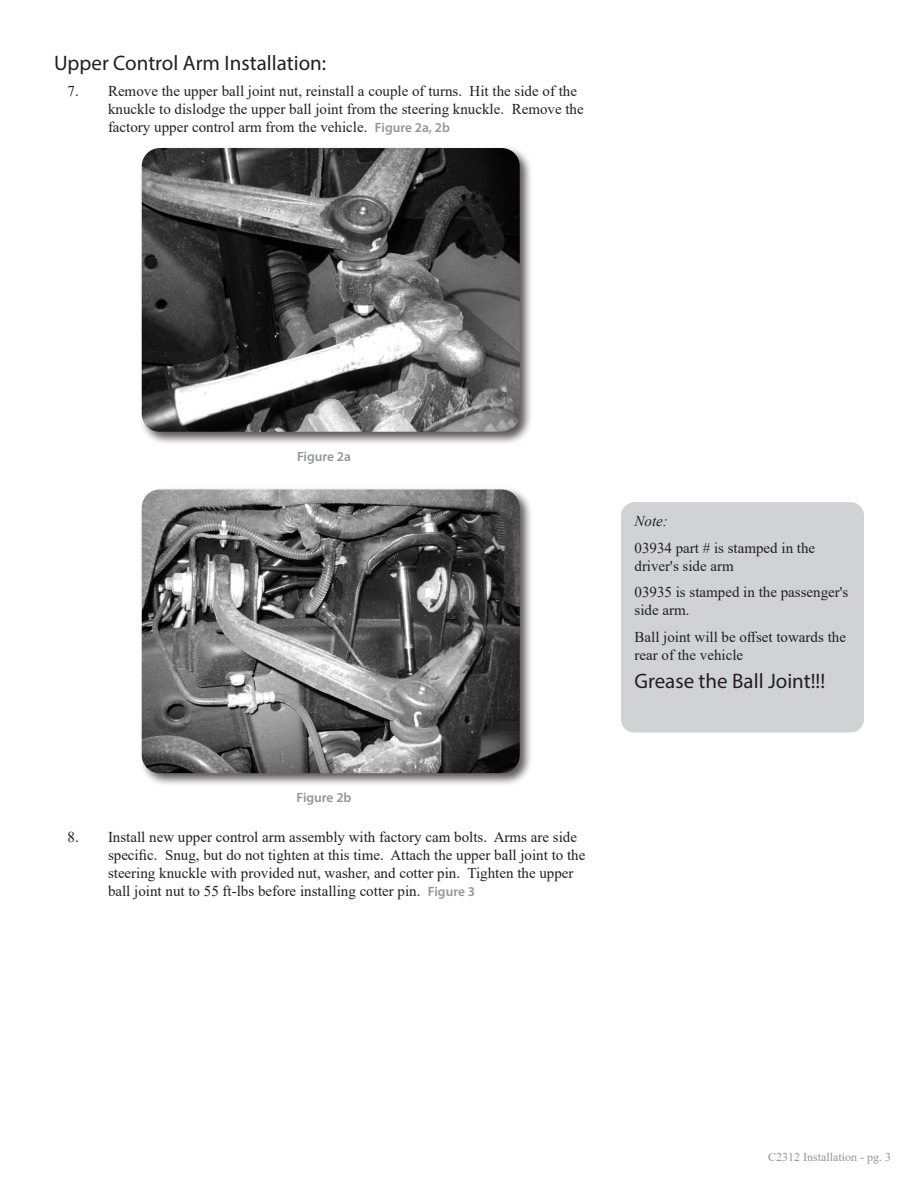
<style>
.page{position:relative;width:918px;height:1188px;background:#fff}
.page>*{position:absolute;margin:0;border:0;box-sizing:border-box;transform-origin:0 0}
.Headline{font:21px "Myriad Pro";color:#231f20}
.Body_text{font:15px/18px "Times New Roman";color:#231f20}
.Note{font:italic 15px "Times New Roman";color:#231f20}
.t1{font:600 13.5px "Myriad Pro";color:#939598}
.t2{font:12px "Times New Roman";color:#939598}
.s1{font-family:"Myriad Pro";font-weight:600;font-size:13.5px;color:#939598}
</style>
<div class="page">
<div style="left:139px;top:145px;width:394px;height:300px;background:#231f20;opacity:.75"></div>
<img style="left:142px;top:148px;width:378px;height:284px">
<div style="left:139px;top:487px;width:394px;height:300px;background:#231f20;opacity:.75"></div>
<img style="left:142px;top:490px;width:378px;height:283px">
<div style="left:621px;top:502px;width:243px;height:231px;background:#d1d2d4;border-radius:14px"></div>
<p class="Headline" style="left:54px;top:50px;width:274px">Upper Control Arm Installation:</p>
<p class="Body_text" style="left:108px;top:82px;width:477px;text-indent:-40px">7. Remove the upper ball joint nut, reinstall a couple of turns. Hit the side of the knuckle to dislodge the upper ball joint from the steering knuckle. Remove the factory upper control arm from the vehicle. <span class="s1">Figure 2a, 2b</span></p>
<p class="t1" style="left:297px;top:448px;width:55px">Figure 2a</p>
<p class="t1" style="left:296px;top:789px;width:57px">Figure 2b</p>
<p class="Body_text" style="left:108px;top:827px;width:479px;text-indent:-40px">8. Install new upper control arm assembly with factory cam bolts. Arms are side specific. Snug, but do not tighten at this time. Attach the upper ball joint to the steering knuckle with provided nut, washer, and cotter pin. Tighten the upper ball joint nut to 55 ft-lbs before installing cotter pin. <span class="s1">Figure 3</span></p>
<p class="Note" style="left:634px;top:511px;width:35px">Note:</p>
<p class="Body_text" style="left:634px;top:538px;width:182px">03934 part # is stamped in the driver's side arm</p>
<p class="Body_text" style="left:634px;top:583px;width:215px">03935 is stamped in the passenger's side arm.</p>
<p class="Body_text" style="left:634px;top:627px;width:213px">Ball joint will be offset towards the rear of the vehicle</p>
<p class="Headline" style="left:634px;top:668px;width:192px">Grease the Ball Joint!!!</p>
<p class="t2" style="left:768px;top:1149px;width:124px">C2312 Installation - pg. 3</p>
</div>
